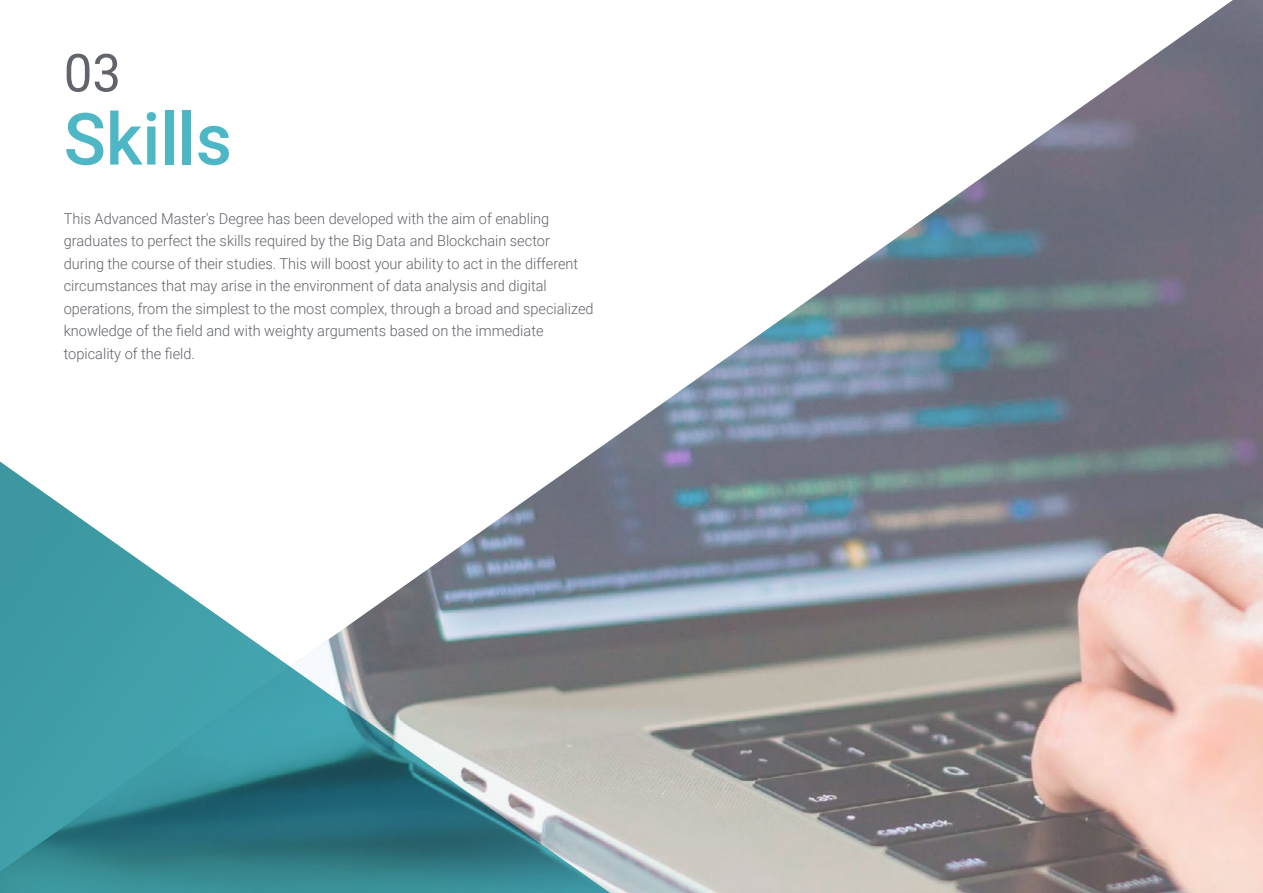
<style>
.page{position:relative;width:1263px;height:893px;background:#fff}
.page>*{position:absolute;margin:0;border:0;box-sizing:border-box;transform-origin:0 0}
.t1{font:500 72px "Roboto";color:#4db7c5}
.t2{font:52.5px "Roboto";color:#61646a}
.t3{font:300 15px/22.5px "Roboto";color:#61646a}
</style>
<div class="page">
<img style="left:602px;top:0;width:661px;height:893px">
<svg style="left:0;top:446px;width:640px;height:447px"></svg>
<h2 class="t2" style="left:64px;top:36px;width:59px">03</h2>
<h1 class="t1" style="left:64px;top:89px;width:170px">Skills</h1>
<p class="t3" style="left:64px;top:207px;width:531px">This Advanced Master's Degree has been developed with the aim of enabling graduates to perfect the skills required by the Big Data and Blockchain sector during the course of their studies. This will boost your ability to act in the different circumstances that may arise in the environment of data analysis and digital operations, from the simplest to the most complex, through a broad and specialized knowledge of the field and with weighty arguments based on the immediate topicality of the field.</p>
</div>
